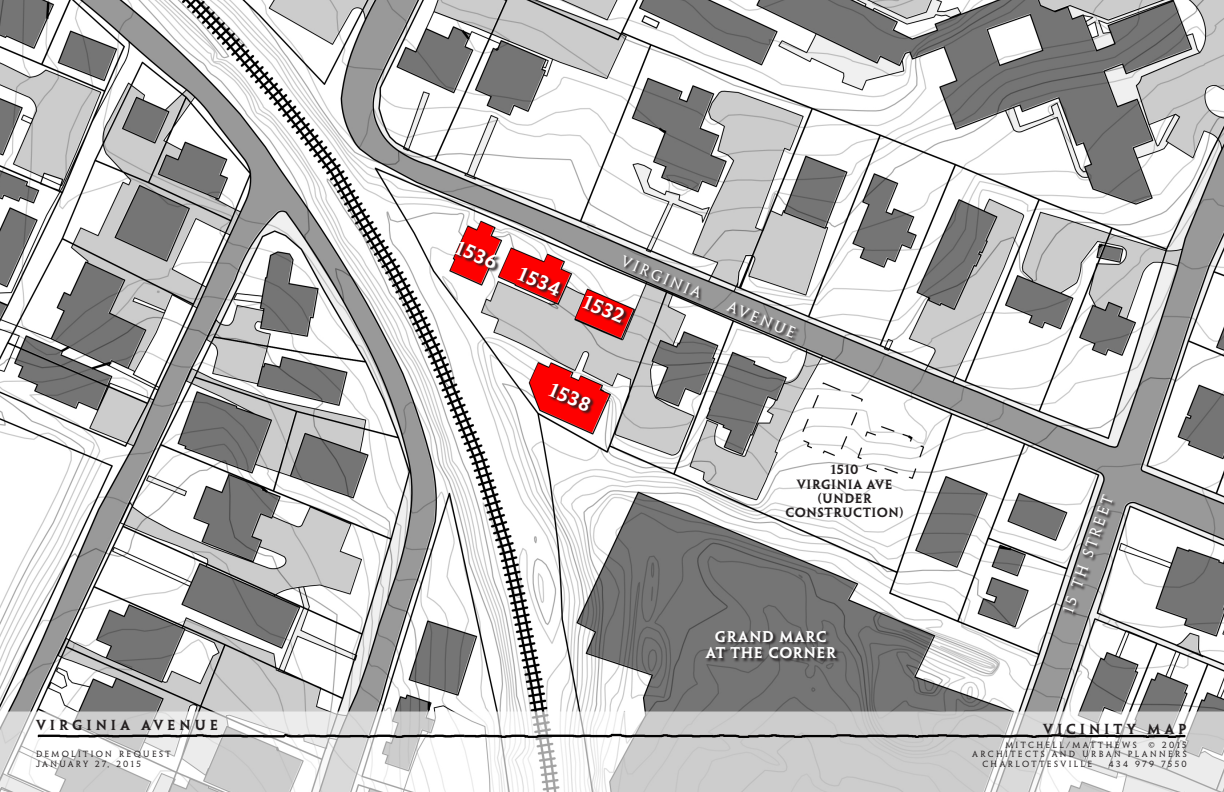
<style>
.page{position:relative;width:1224px;height:792px;background:#fff}
.page>*{position:absolute;margin:0;border:0;box-sizing:border-box;transform-origin:0 0}
.t1{font:600 18px "Penumbra Serif Std";color:#fff}
.t2{font:14px "Penumbra Serif Std";color:#fff}
.t3{font:600 14px/16.8px "Penumbra Serif Std";letter-spacing:.05em;color:#fff;text-align:center}
.t4{font:600 13px "Penumbra Serif Std";letter-spacing:.3em;color:#231f20}
.t5{font:600 12px/14.4px "Penumbra Serif Std";letter-spacing:.05em;color:#231f20;text-align:center}
.t6{font:8px/9.6px "Penumbra Serif Std";letter-spacing:.3em;color:#231f20}
</style>
<div class="page">
<img style="left:0;top:0;width:1224px;height:712px">
<svg style="left:0;top:712px;width:1224px;height:80px"></svg>
<svg style="left:624px;top:255px;width:176px;height:87px"></svg>
<svg style="left:517px;top:268px;width:48px;height:33px"></svg>
<svg style="left:582px;top:296px;width:46px;height:32px"></svg>
<svg style="left:548px;top:384px;width:47px;height:31px"></svg>
<svg style="left:454px;top:242px;width:48px;height:31px"></svg>
<svg style="left:1063px;top:494px;width:54px;height:124px"></svg>
<svg style="left:705px;top:630px;width:136px;height:33px"></svg>
<img style="left:3px;top:724px;width:1221px;height:21px">
<h3 class="t4" style="left:36px;top:717px;width:184px">VIRGINIA AVENUE</h3>
<p class="t6" style="left:36px;top:750px;width:136px">DEMOLITION REQUEST<br>JANUARY 27, 2015</p>
<p class="t1" style="left:461px;top:236px;width:45px;rotate:23deg">1536</p>
<p class="t1" style="left:524px;top:263px;width:45px;rotate:23deg">1534</p>
<p class="t2" style="left:625px;top:252px;width:87px;rotate:23deg">VIRGINIA</p>
<p class="t1" style="left:589px;top:291px;width:44px;rotate:23deg">1532</p>
<p class="t1" style="left:555px;top:379px;width:45px;rotate:23deg">1538</p>
<p class="t2" style="left:732px;top:298px;width:74px;rotate:23deg">AVENUE</p>
<p class="t5" style="left:831px;top:463px;width:29px">1510</p>
<p class="t5" style="left:797px;top:477px;width:97px">VIRGINIA AVE</p>
<p class="t5" style="left:785px;top:491px;width:120px">(UNDER<br>CONSTRUCTION)</p>
<p class="t3" style="left:705px;top:628px;width:132px">GRAND MARC<br>AT THE CORNER</p>
<p class="t2" style="left:1060px;top:609px;width:125px;rotate:-71deg">15 TH STREET</p>
<p class="t4" style="left:1043px;top:721px;width:145px">VICINITY MAP</p>
<p class="t6" style="left:1005px;top:740px;width:133px">MITCHELL/MATTHEWS</p>
<p class="t6" style="left:1149px;top:740px;width:40px">© 2015</p>
<p class="t6" style="left:972px;top:750px;width:216px">ARCHITECTS AND URBAN PLANNERS</p>
<p class="t6" style="left:982px;top:759px;width:111px">CHARLOTTESVILLE</p>
<p class="t6" style="left:1109px;top:759px;width:79px">434 979 7550</p>
</div>
